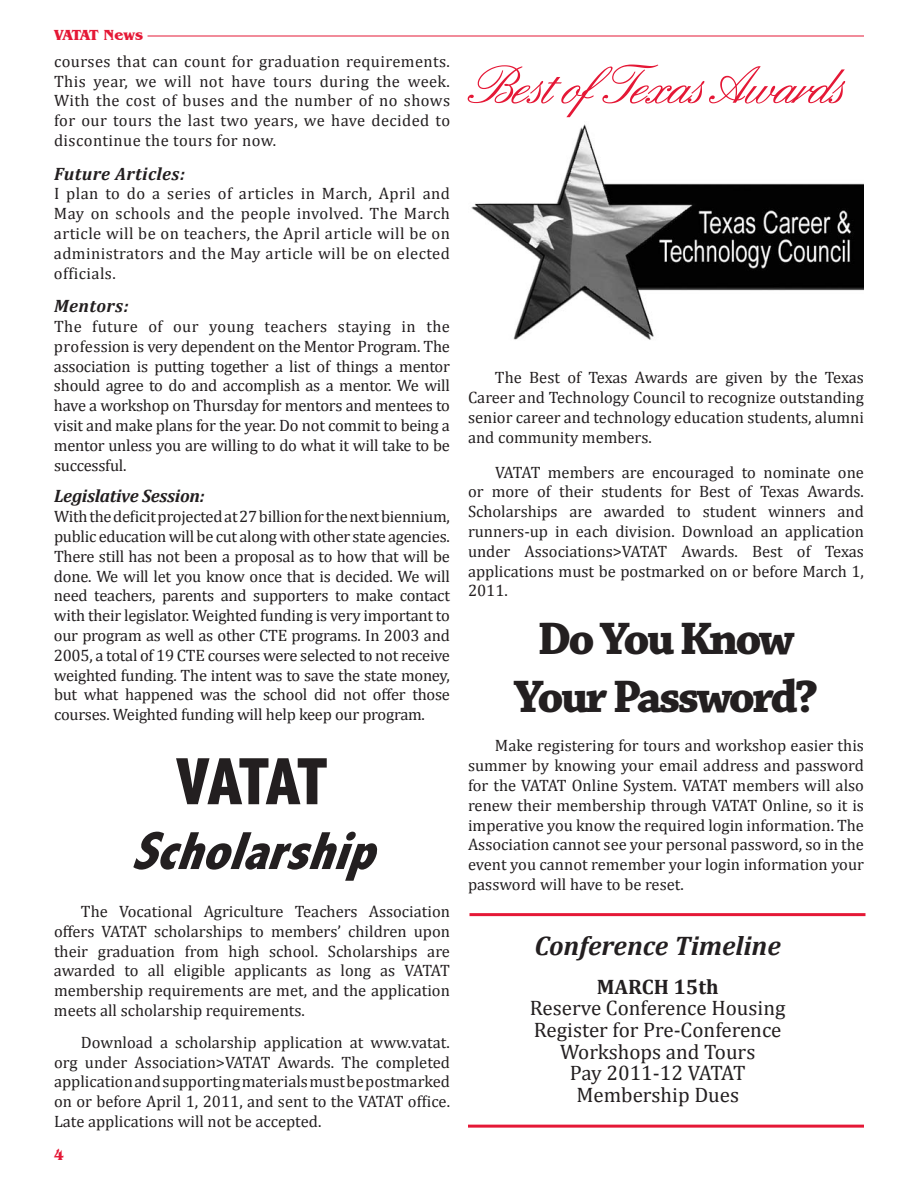
<style>
.page{position:relative;width:918px;height:1188px;background:#fff}
.page>*{position:absolute;margin:0;border:0;box-sizing:border-box;transform-origin:0 0}
.t1{font:800 condensed 67.5px "Abadi";letter-spacing:-.07em;color:#231f20}
.t2{font:57px "English";letter-spacing:-.05em;color:#e51836}
.t3{font:italic 800 condensed 54px "Abadi";color:#231f20}
.t4{font:700 48px/57.6px "Chaparral Pro";letter-spacing:-.06em;color:#231f20;text-align:center}
.t5{font:italic 700 27px "Cambria";color:#231f20}
.t6{font:21px/21.6px "Cambria";color:#231f20;text-align:center}
.t7{font:700 21px "Cambria";color:#231f20}
.t8{font:italic 700 18px "Cambria";letter-spacing:.015em;color:#231f20}
.t9{font:italic 700 18px "Cambria";letter-spacing:-.015em;color:#231f20}
.t10{font:16.5px/19.8px "Cambria";color:#231f20;text-align:justify}
.t11{font:700 15px "Benguiat IT Cby BT";letter-spacing:-.045em;color:#e51836}
</style>
<div class="page">
<hr style="left:148px;top:36px;width:716px;height:1px;background:#e51836">
<img style="left:471px;top:124px;width:393px;height:216px">
<hr style="left:468px;top:1125px;width:396px;height:3px;background:#e51836">
<hr style="left:469px;top:913px;width:396px;height:3px;background:#e51836">
<p class="t11" style="left:54px;top:26px;width:90px">VATAT News</p>
<p class="t10" style="left:54px;top:51px;width:398px">courses that can count for graduation requirements.<br>This year, we will not have tours during the week.<br>With the cost of buses and the number of no shows for our tours the last two years, we have decided to discontinue the tours for now.</p>
<p class="t8" style="left:54px;top:163px;width:132px">Future Articles:</p>
<p class="t10" style="left:54px;top:184px;width:398px">I plan to do a series of articles in March, April and May on schools and the people involved. The March article will be on teachers, the April article will be on administrators and the May article will be on elected officials.</p>
<p class="t8" style="left:54px;top:295px;width:76px">Mentors:</p>
<p class="t10" style="left:54px;top:316px;width:398px">The future of our young teachers staying in the profession is very dependent on the Mentor Program. The association is putting together a list of things a mentor should agree to do and accomplish as a mentor. We will have a workshop on Thursday for mentors and mentees to visit and make plans for the year. Do not commit to being a mentor unless you are willing to do what it will take to be successful.</p>
<p class="t9" style="left:54px;top:485px;width:152px">Legislative Session:</p>
<p class="t10" style="left:54px;top:507px;width:398px">With the deficit projected at 27 billion for the next biennium, public educationwill be cut alongwith other state agencies.<br>There still has not been a proposal as to how that will be done. We will let you know once that is decided. We will need teachers, parents and supporters to make contact with their legislator. Weighted funding is very important to our program as well as other CTE programs. In 2003 and 2005, a total of 19 CTE courses were selected to not receive weighted funding. The intent was to save the state money, but what happened was the school did not offer those courses. Weighted funding will help keep our program.</p>
<h1 class="t1" style="left:176px;top:743px;width:154px">VATAT</h1>
<h3 class="t3" style="left:131px;top:820px;width:265px">Scholarship</h3>
<p class="t10" style="left:54px;top:901px;width:398px;text-indent:27px">The Vocational Agriculture Teachers Association offers VATAT scholarships to members’ children upon their graduation from high school. Scholarships are awarded to all eligible applicants as long as VATAT membership requirements are met, and the application meets all scholarship requirements.</p>
<p class="t10" style="left:54px;top:1032px;width:398px;text-indent:27px">Download a scholarship application at www.vatat. org under Association&gt;VATAT Awards. The completed applicationandsupportingmaterialsmustbepostmarked on or before April 1, 2011, and sent to the VATAT office.<br>Late applications will not be accepted.</p>
<h2 class="t2" style="left:477px;top:55px;width:379px">Best ofTexas Awards</h2>
<p class="t10" style="left:468px;top:368px;width:398px;text-indent:27px">The Best of Texas Awards are given by the Texas Career and Technology Council to recognize outstanding senior career and technology education students, alumni and community members.</p>
<p class="t10" style="left:468px;top:462px;width:398px;text-indent:27px">VATAT members are encouraged to nominate one or more of their students for Best of Texas Awards.<br>Scholarships are awarded to student winners and runners-up in each division. Download an application under Associations&gt;VATAT Awards. Best of Texas applications must be postmarked on or before March 1, 2011.</p>
<h3 class="t4" style="left:514px;top:612px;width:306px">Do You Know<br>Your Password?</h3>
<p class="t10" style="left:468px;top:736px;width:398px;text-indent:27px">Make registering for tours and workshop easier this summer by knowing your email address and password for the VATAT Online System. VATAT members will also renew their membership through VATAT Online, so it is imperative you know the required login information. The Association cannot see your personal password, so in the event you cannot remember your login information your password will have to be reset.</p>
<h3 class="t5" style="left:535px;top:929px;width:248px">Conference Timeline</h3>
<p class="t7" style="left:597px;top:974px;width:123px">MARCH 15th</p>
<p class="t6" style="left:530px;top:997px;width:257px">Reserve Conference Housing<br>Register for Pre-Conference<br>Workshops and Tours<br>Pay 2011-12 VATAT<br>Membership Dues</p>
</div>
